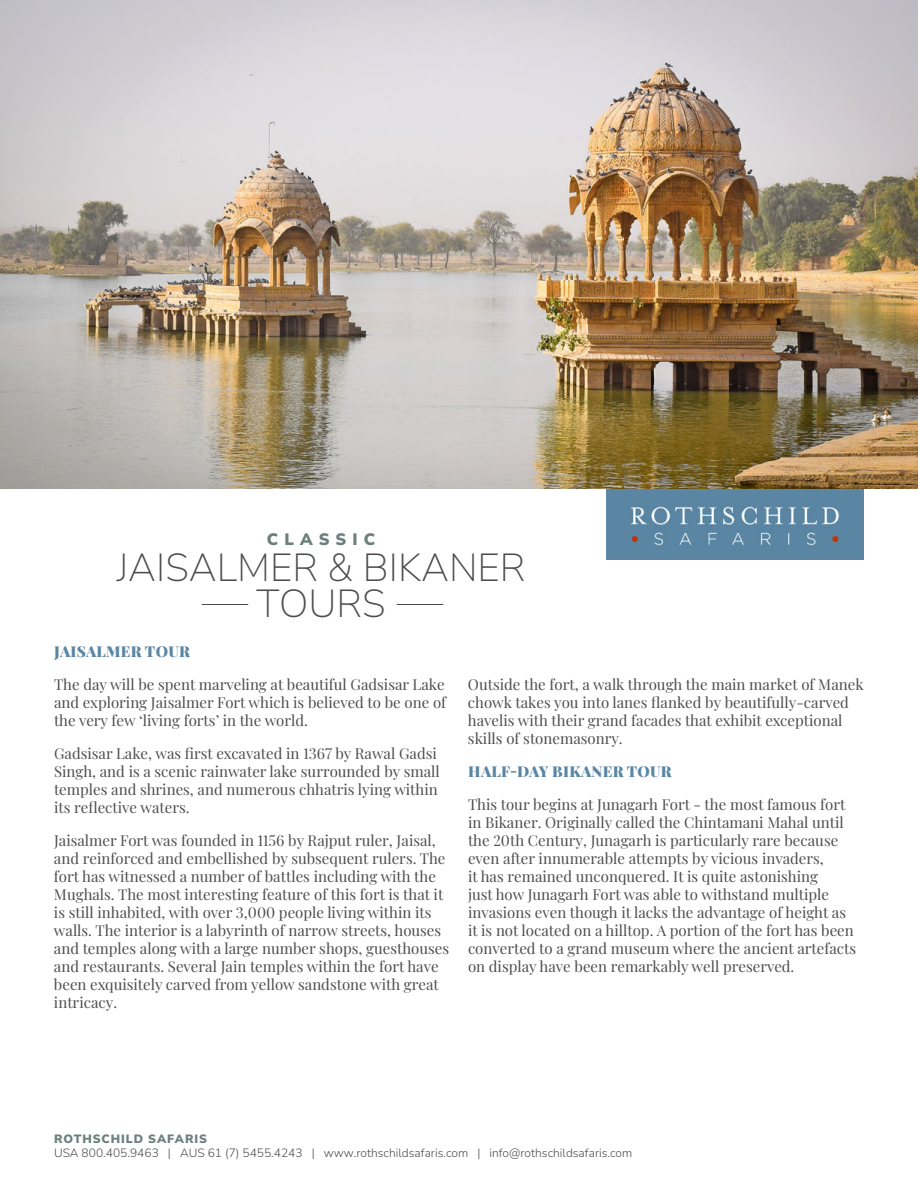
<style>
.page{position:relative;width:918px;height:1188px;background:#fff}
.page>*{position:absolute;margin:0;border:0;box-sizing:border-box;transform-origin:0 0}
.t1{font:200 39px/36px "Nunito Sans 12 pt";color:#4c4d4f;text-align:center}
.t2{font:200 16.5px "Nunito Sans 12 pt";letter-spacing:.37em;color:#6c807c}
.t3{font:15px/18px "Playfair Display";color:#4c4d4f}
.t4{font:900 15px "Playfair Display";letter-spacing:.02em;color:#5a86a3}
.t5{font:200 12px "Nunito Sans 12 pt";color:#4c4d4f}
.t6{font:200 12px "Nunito Sans 12 pt";letter-spacing:.075em;color:#6c807c}
</style>
<div class="page">
<hr style="left:202px;top:604px;width:46px;height:1px;background:#4c4d4f">
<hr style="left:397px;top:604px;width:46px;height:1px;background:#4c4d4f">
<img style="left:606px;top:489px;width:258px;height:71px">
<img style="left:0;top:0;width:918px;height:489px">
<p class="t2" style="left:267px;top:533px;width:110px">CLASSIC</p>
<h1 class="t1" style="left:117px;top:552px;width:410px">JAISALMER &amp; BIKANER<br>TOURS</h1>
<p class="t4" style="left:54px;top:645px;width:137px">JAISALMER TOUR</p>
<p class="t3" style="left:54px;top:676px;width:394px;text-align:justify">The day will be spent marveling at beautiful Gadsisar Lake and exploring Jaisalmer Fort which is believed to be one of the very few ‘living forts’ in the world.</p>
<p class="t3" style="left:54px;top:743px;width:387px">Gadsisar Lake, was first excavated in 1367 by Rawal Gadsi Singh, and is a scenic rainwater lake surrounded by small temples and shrines, and numerous chhatris lying within its reflective waters.</p>
<p class="t3" style="left:54px;top:832px;width:397px">Jaisalmer Fort was founded in 1156 by Rajput ruler, Jaisal, and reinforced and embellished by subsequent rulers. The fort has witnessed a number of battles including with the Mughals. The most interesting feature of this fort is that it is still inhabited, with over 3,000 people living within its walls. The interior is a labyrinth of narrow streets, houses and temples along with a large number shops, guesthouses and restaurants. Several Jain temples within the fort have been exquisitely carved from yellow sandstone with great intricacy.</p>
<p class="t3" style="left:468px;top:676px;width:397px">Outside the fort, a walk through the main market of Manek chowk takes you into lanes flanked by beautifully-carved havelis with their grand facades that exhibit exceptional skills of stonemasonry.</p>
<p class="t4" style="left:468px;top:759px;width:205px">HALF-DAY BIKANER TOUR</p>
<p class="t3" style="left:468px;top:796px;width:390px">This tour begins at Junagarh Fort - the most famous fort in Bikaner. Originally called the Chintamani Mahal until the 20th Century, Junagarh is particularly rare because even after innumerable attempts by vicious invaders,<br>it has remained unconquered. It is quite astonishing<br>just how Junagarh Fort was able to withstand multiple invasions even though it lacks the advantage of height as it is not located on a hilltop. A portion of the fort has been converted to a grand museum where the ancient artefacts on display have been remarkably well preserved.</p>
<p class="t6" style="left:54px;top:1134px;width:154px">ROTHSCHILD SAFARIS</p>
<p class="t5" style="left:54px;top:1149px;width:580px">USA 800.405.9463 | AUS 61 (7) 5455.4243 | www.rothschildsafaris.com | info@rothschildsafaris.com</p>
</div>
